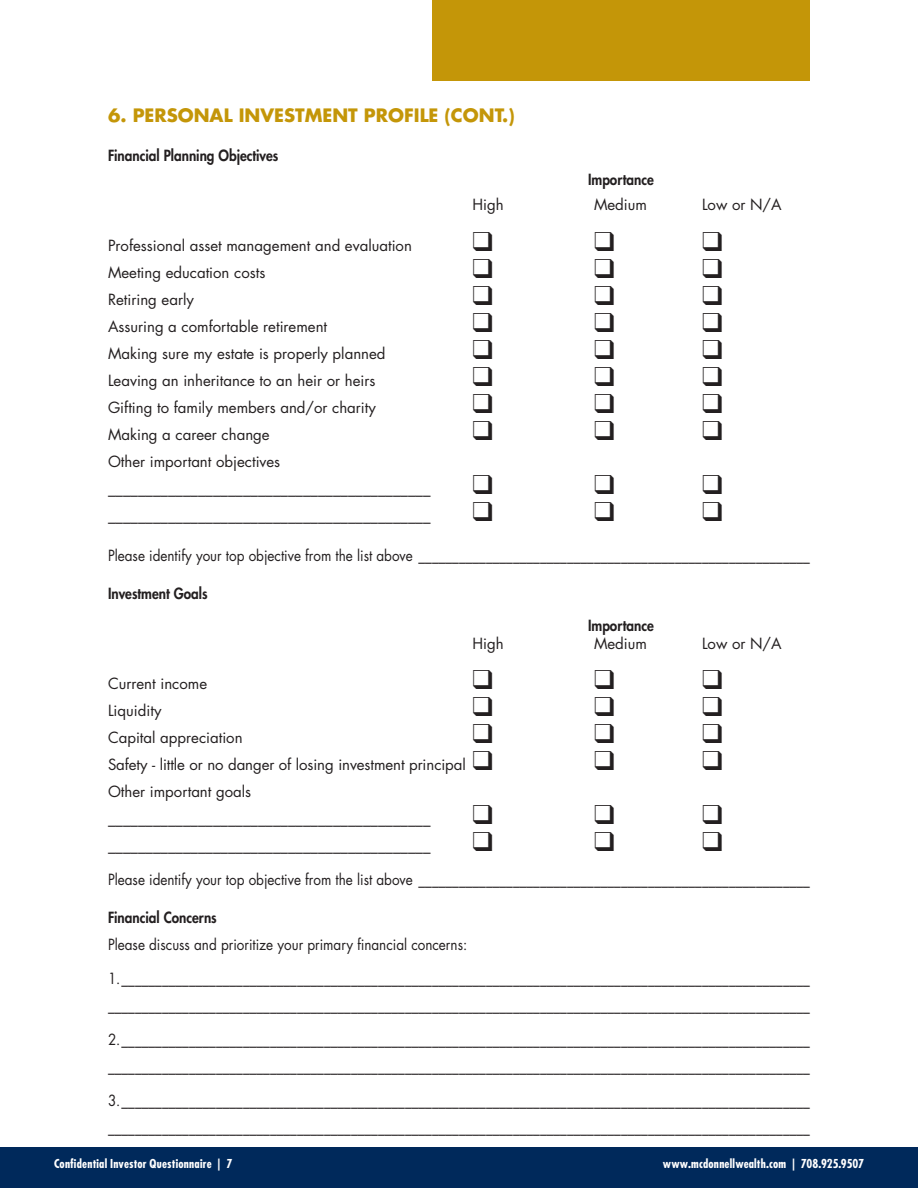
<style>
.page{position:relative;width:918px;height:1188px;background:#fff}
.page>*{position:absolute;margin:0;border:0;box-sizing:border-box;transform-origin:0 0}
.t1{font:700 18px "Futura";color:#c49608}
.t2{font:15px/27px "Futura";color:#231f20;scale:.9 1}
.t3{font:15px/27px "Futura";color:#231f20}
.t4{font:800 15px "Futura";color:#231f20;scale:.9 1}
.t5{font:700 condensed 12px "Futura";letter-spacing:.015em;color:#fff}
</style>
<div class="page">
<div style="left:432px;top:0;width:378px;height:81px;background:#c49608"></div>
<div style="left:0;top:1148px;width:918px;height:40px;background:#00295b"></div>
<p class="t1" style="left:108px;top:104px;width:408px">6. PERSONAL INVESTMENT PROFILE (CONT.)</p>
<p class="t4" style="left:108px;top:146px;width:191px">Financial Planning Objectives</p>
<p class="t4" style="left:588px;top:170px;width:75px">Importance</p>
<p class="t3" style="left:472px;top:191px;width:33px">High</p>
<p class="t3" style="left:594px;top:191px;width:55px">Medium</p>
<p class="t3" style="left:702px;top:191px;width:81px">Low or N/A</p>
<p class="t3" style="left:108px;top:231px;width:305px">Professional asset management and evaluation</p>
<p class="t3" style="left:108px;top:258px;width:159px">Meeting education costs</p>
<p class="t3" style="left:108px;top:285px;width:87px">Retiring early</p>
<p class="t3" style="left:108px;top:312px;width:221px">Assuring a comfortable retirement</p>
<p class="t3" style="left:108px;top:339px;width:279px">Making sure my estate is properly planned</p>
<p class="t3" style="left:108px;top:366px;width:269px">Leaving an inheritance to an heir or heirs</p>
<p class="t3" style="left:108px;top:393px;width:269px">Gifting to family members and/or charity</p>
<p class="t3" style="left:108px;top:420px;width:163px">Making a career change</p>
<p class="t3" style="left:108px;top:447px;width:324px">Other important objectives ___________________________________________</p>
<p class="t3" style="left:108px;top:501px;width:324px">___________________________________________</p>
<p class="t2" style="left:108px;top:542px;width:781px">Please identify your top objective from the list above __________________________________________________________</p>
<p class="t4" style="left:108px;top:584px;width:112px">Investment Goals</p>
<p class="t4" style="left:588px;top:616px;width:75px">Importance</p>
<p class="t3" style="left:472px;top:630px;width:33px">High</p>
<p class="t3" style="left:594px;top:630px;width:55px">Medium</p>
<p class="t3" style="left:702px;top:630px;width:81px">Low or N/A</p>
<p class="t3" style="left:108px;top:670px;width:101px">Current income</p>
<p class="t3" style="left:108px;top:697px;width:55px">Liquidity</p>
<p class="t3" style="left:108px;top:724px;width:136px">Capital appreciation</p>
<p class="t3" style="left:108px;top:751px;width:386px">Safety - little or no danger of losing investment principal ❑</p>
<p class="t3" style="left:108px;top:778px;width:324px">Other important goals ___________________________________________</p>
<p class="t3" style="left:108px;top:832px;width:324px">___________________________________________</p>
<p class="t2" style="left:108px;top:866px;width:781px">Please identify your top objective from the list above __________________________________________________________</p>
<p class="t4" style="left:108px;top:908px;width:122px">Financial Concerns</p>
<p class="t2" style="left:108px;top:931px;width:401px">Please discuss and prioritize your primary financial concerns:</p>
<p class="t2" style="left:108px;top:965px;width:781px">1.______________________________________________________________________________________________________ ________________________________________________________________________________________________________</p>
<p class="t2" style="left:108px;top:1026px;width:781px">2.______________________________________________________________________________________________________ ________________________________________________________________________________________________________</p>
<p class="t2" style="left:108px;top:1086px;width:781px">3.______________________________________________________________________________________________________ ________________________________________________________________________________________________________</p>
<p class="t5" style="left:54px;top:1156px;width:180px">Confidential Investor Questionnaire | 7</p>
<p class="t5" style="left:663px;top:1156px;width:203px">www.mcdonnellwealth.com | 708.925.9507</p>
</div>
